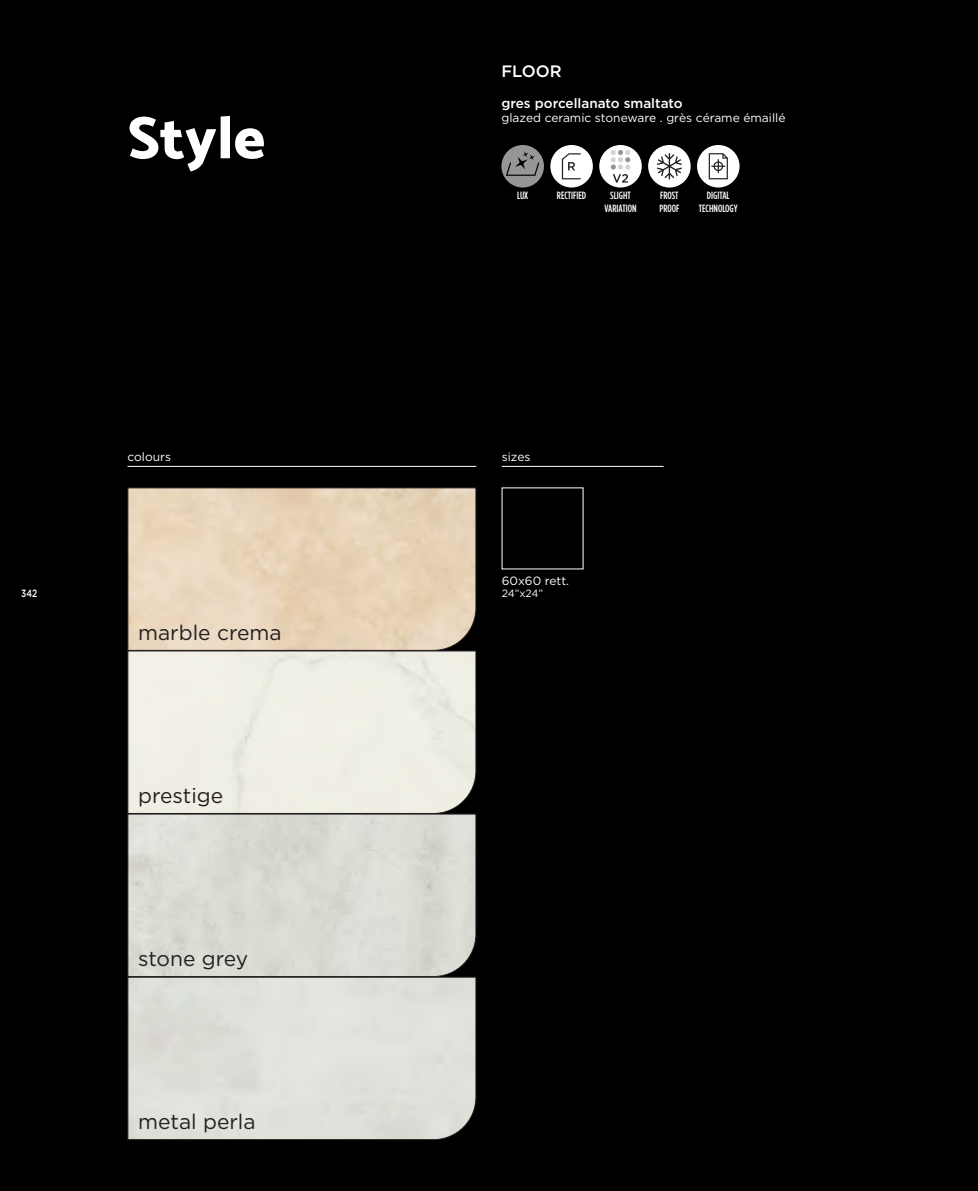
<style>
.page{position:relative;width:978px;height:1191px;background:#000}
.page>*{position:absolute;margin:0;border:0;box-sizing:border-box;transform-origin:0 0}
.t1{font:800 60px "Catamaran";color:#fff}
.t2{font:21px "Gotham HTF";color:#241f1f}
.t3{font:500 16.5px "Gotham HTF";color:#fff}
.t4{font:500 13.5px "Gotham HTF";color:#fff}
.t5{font:12px "Gotham";color:#fff}
.t6{font:12px "Gotham HTF";color:#fff}
.t7{font:500 condensed 10.5px/12.6px "Gotham HTF";color:#fff;text-align:center}
.t8{font:10.5px "Gotham HTF";color:#fff}
.t9{font:500 10.5px "Gotham HTF";color:#fff;scale:.8 1}
</style>
<div class="page">
<div style="left:127px;top:977px;width:350px;height:163px;background:#dee1d9"></div>
<svg style="left:127px;top:651px;width:350px;height:162px;background:#e5e4da"></svg>
<svg style="left:127px;top:813px;width:350px;height:164px;background:#cfcfc8"></svg>
<svg style="left:127px;top:487px;width:350px;height:164px;background:#dcc9b0"></svg>
<hr style="left:128px;top:466px;width:348px;height:1px;background:#fff">
<hr style="left:502px;top:466px;width:162px;height:1px;background:#fff">
<svg style="left:501px;top:145px;width:43px;height:42px"></svg>
<div style="left:550px;top:145px;width:43px;height:42px;background:#fff;border-radius:50%"></div>
<svg style="left:562px;top:153px;width:19px;height:26px"></svg>
<div style="left:697px;top:145px;width:43px;height:42px;background:#fff;border-radius:50%"></div>
<svg style="left:709px;top:153px;width:19px;height:26px"></svg>
<div style="left:648px;top:145px;width:43px;height:42px;background:#fff;border-radius:50%"></div>
<svg style="left:657px;top:153px;width:25px;height:26px"></svg>
<div style="left:599px;top:145px;width:43px;height:42px;background:#fff;border-radius:50%"></div>
<svg style="left:611px;top:150px;width:19px;height:33px"></svg>
<h1 class="t1" style="left:128px;top:102px;width:139px">Style</h1>
<h3 class="t3" style="left:501px;top:62px;width:62px">FLOOR</h3>
<p class="t4" style="left:501px;top:96px;width:183px">gres porcellanato smaltato</p>
<p class="t5" style="left:501px;top:112px;width:286px">glazed ceramic stoneware . grès cérame émaillé</p>
<p class="t7" style="left:659px;top:189px;width:22px;text-align:left">FROST<br>PROOF</p>
<p class="t7" style="left:604px;top:189px;width:34px">SLIGHT<br>VARIATION</p>
<p class="t7" style="left:517px;top:189px;width:13px">LUX</p>
<p class="t7" style="left:557px;top:189px;width:31px">RECTIFIED</p>
<p class="t7" style="left:699px;top:189px;width:40px">DIGITAL<br>TECHNOLOGY</p>
<p class="t9" style="left:21px;top:587px;width:22px">342</p>
<p class="t6" style="left:128px;top:450px;width:45px">colours</p>
<p class="t6" style="left:502px;top:450px;width:30px">sizes</p>
<h2 class="t2" style="left:138px;top:621px;width:145px">marble crema</h2>
<h2 class="t2" style="left:138px;top:784px;width:87px">prestige</h2>
<h2 class="t2" style="left:138px;top:947px;width:111px">stone grey</h2>
<h2 class="t2" style="left:138px;top:1110px;width:119px">metal perla</h2>
<p class="t6" style="left:502px;top:574px;width:69px">60x60 rett.</p>
<p class="t8" style="left:502px;top:588px;width:43px">24”x24”</p>
</div>
